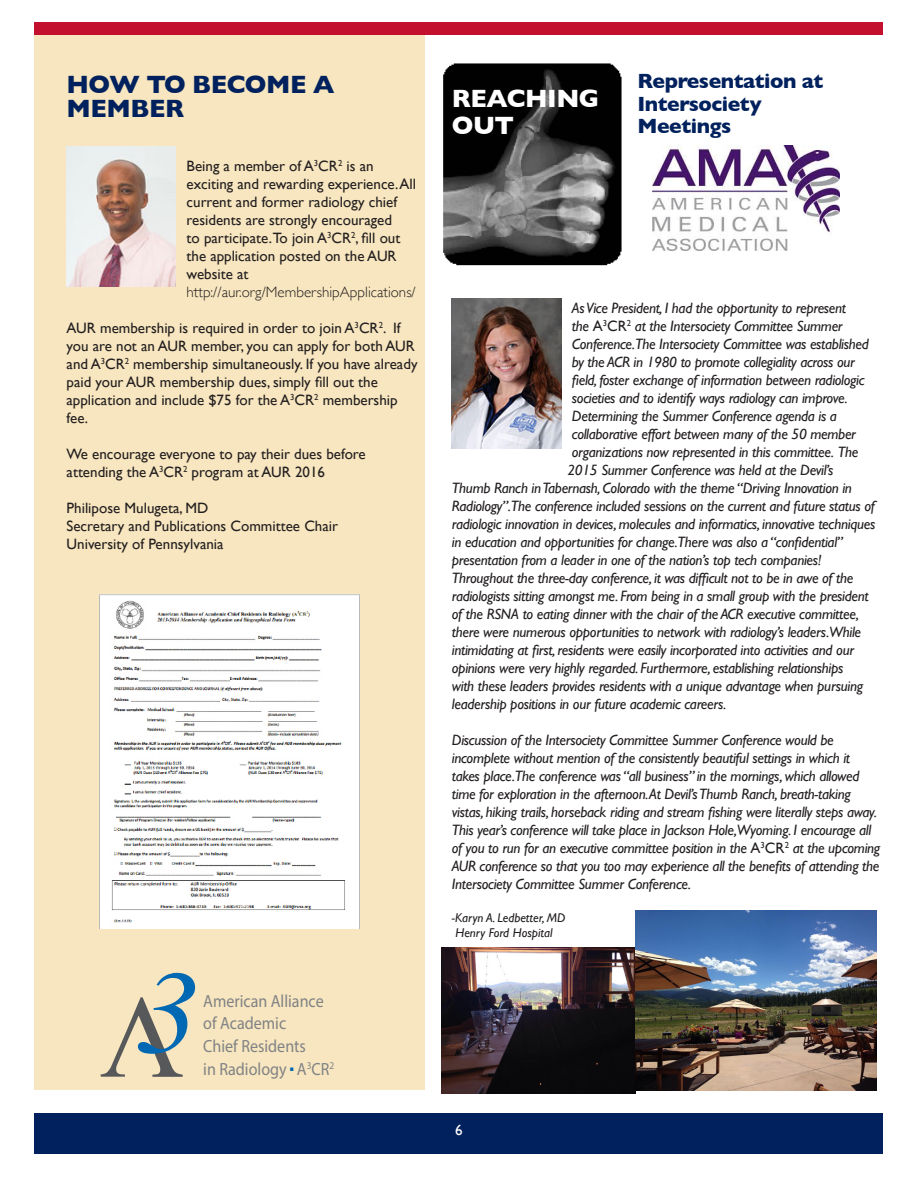
<style>
.page{position:relative;width:918px;height:1188px;background:#fff}
.page>*{position:absolute;margin:0;border:0;box-sizing:border-box;transform-origin:0 0}
.t1{font:italic 118.65px "Times";color:#0168b3;scale:1.07 1}
.t2{font:700 25.5px/24px "Gill Sans";letter-spacing:-.02em;color:#00215d}
.t3{font:700 25.5px "Gill Sans";letter-spacing:-.02em;color:#fff}
.t4{font:700 21px/22.5px "Gill Sans";letter-spacing:-.02em;color:#00215d}
.t5{font:17.7px "Myriad Pro";color:#808285;scale:.91 1}
.t6{font:italic 15px/18px "Gill Sans";letter-spacing:-.02em;color:#231f20}
.t7{font:15px/18px "Gill Sans";color:#231f20}
.t8{font:300 15px "Gill Sans";color:#231f20}
.t9{font:15px "Gill Sans";color:#fff}
.t10{font:italic 12.75px "Gill Sans";color:#231f20}
.s1{font-style:normal}
</style>
<div class="page">
<div style="left:34px;top:34px;width:391px;height:1056px;background:#f7e6bf"></div>
<img style="left:443px;top:63px;width:179px;height:203px">
<div style="left:34px;top:22px;width:850px;height:12px;background:#c3102f"></div>
<div style="left:34px;top:1113px;width:850px;height:41px;background:#00215d"></div>
<img style="left:67px;top:146px;width:109px;height:140px">
<img style="left:452px;top:299px;width:109px;height:150px">
<img style="left:653px;top:146px;width:186px;height:104px">
<img style="left:441px;top:947px;width:195px;height:146px">
<img style="left:100px;top:594px;width:259px;height:335px">
<svg style="left:101px;top:997px;width:82px;height:80px"></svg>
<img style="left:636px;top:910px;width:241px;height:181px">
<p class="t2" style="left:67px;top:72px;width:269px">HOW TO BECOME A<br>MEMBER</p>
<p class="t7" style="left:187px;top:157px;width:231px">Being a member of A<sup>3</sup>CR<sup>2</sup> is an exciting and rewarding experience. All current and former radiology chief residents are strongly encouraged<br>to participate.To join A<sup>3</sup>CR<sup>2</sup>, fill out the application posted on the AUR website at</p>
<p class="t8" style="left:187px;top:280px;width:231px">http://aur.org/MembershipApplications/</p>
<p class="t7" style="left:67px;top:319px;width:353px">AUR membership is required in order to join A<sup>3</sup>CR<sup>2</sup>. If you are not an AUR member, you can apply for both AUR and A<sup>3</sup>CR<sup>2</sup> membership simultaneously. If you have already paid your AUR membership dues, simply fill out the application and include $75 for the A<sup>3</sup>CR<sup>2</sup> membership fee.</p>
<p class="t7" style="left:67px;top:445px;width:301px">We encourage everyone to pay their dues before attending the A<sup>3</sup>CR<sup>2</sup> program at AUR 2016</p>
<p class="t7" style="left:67px;top:499px;width:143px">Philipose Mulugeta, MD</p>
<p class="t7" style="left:67px;top:517px;width:273px">Secretary and Publications Committee Chair</p>
<p class="t7" style="left:67px;top:535px;width:159px">University of Pennsylvania</p>
<p class="t1" style="left:136px;top:910px;width:61px">3</p>
<p class="t5" style="left:203px;top:990px;width:134px">American Alliance</p>
<p class="t5" style="left:203px;top:1013px;width:93px">of Academic</p>
<p class="t5" style="left:203px;top:1035px;width:114px">Chief Residents</p>
<p class="t5" style="left:203px;top:1058px;width:146px">in Radiology <sup>■</sup> A<sup>3</sup>CR<sup>2</sup></p>
<p class="t3" style="left:452px;top:78px;width:149px">REACHING</p>
<p class="t3" style="left:452px;top:105px;width:64px">OUT</p>
<p class="t4" style="left:637px;top:70px;width:187px">Representation at</p>
<p class="t4" style="left:637px;top:92px;width:126px">Intersociety<br>Meetings</p>
<p class="t6" style="left:572px;top:299px;width:276px">As Vice President, I had the opportunity to represent</p>
<p class="t6" style="left:572px;top:317px;width:272px">the <span class="s1">A</span><sup>3</sup><span class="s1">CR</span><sup>2</sup> at the Intersociety Committee Summer</p>
<p class="t6" style="left:572px;top:335px;width:298px">Conference.The Intersociety Committee was established</p>
<p class="t6" style="left:572px;top:353px;width:285px">by the ACR in 1980 to promote collegiality across our</p>
<p class="t6" style="left:572px;top:371px;width:294px">field, foster exchange of information between radiologic</p>
<p class="t6" style="left:572px;top:389px;width:277px">societies and to identify ways radiology can improve.</p>
<p class="t6" style="left:572px;top:407px;width:267px">Determining the Summer Conference agenda is a</p>
<p class="t6" style="left:572px;top:425px;width:286px">collaborative effort between many of the 50 member</p>
<p class="t6" style="left:572px;top:443px;width:288px">organizations now represented in this committee. The</p>
<p class="t6" style="left:567px;top:461px;width:268px">2015 Summer Conference was held at the Devil’s</p>
<p class="t6" style="left:452px;top:479px;width:402px">Thumb Ranch in Tabernash, Colorado with the theme “Driving Innovation in</p>
<p class="t6" style="left:452px;top:497px;width:424px">Radiology”.The conference included sessions on the current and future status of</p>
<p class="t6" style="left:452px;top:515px;width:425px">radiologic innovation in devices, molecules and informatics, innovative techniques</p>
<p class="t6" style="left:452px;top:533px;width:393px">in education and opportunities for change.There was also a “confidential”</p>
<p class="t6" style="left:452px;top:551px;width:371px">presentation from a leader in one of the nation’s top tech companies!</p>
<p class="t6" style="left:452px;top:569px;width:418px">Throughout the three-day conference, it was difficult not to be in awe of the radiologists sitting amongst me. From being in a small group with the president of the RSNA to eating dinner with the chair of the ACR executive committee, there were numerous opportunities to network with radiology’s leaders.While intimidating at first, residents were easily incorporated into activities and our opinions were very highly regarded. Furthermore, establishing relationships with these leaders provides residents with a unique advantage when pursuing leadership positions in our future academic careers.</p>
<p class="t6" style="left:452px;top:731px;width:427px">Discussion of the Intersociety Committee Summer Conference would be incomplete without mention of the consistently beautiful settings in which it takes place.The conference was “all business” in the mornings, which allowed time for exploration in the afternoon.At Devil’s Thumb Ranch, breath-taking vistas, hiking trails, horseback riding and stream fishing were literally steps away.</p>
<p class="t6" style="left:452px;top:821px;width:430px">This year’s conference will take place in Jackson Hole,Wyoming. I encourage all of you to run for an executive committee position in the <span class="s1">A</span><sup>3</sup><span class="s1">CR</span><sup>2</sup> at the upcoming AUR conference so that you too may experience all the benefits of attending the Intersociety Committee Summer Conference.</p>
<p class="t10" style="left:452px;top:910px;width:115px">-Karyn A. Ledbetter, MD</p>
<p class="t10" style="left:455px;top:925px;width:99px">Henry Ford Hospital</p>
<p class="t9" style="left:455px;top:1121px;width:9px">6</p>
</div>
